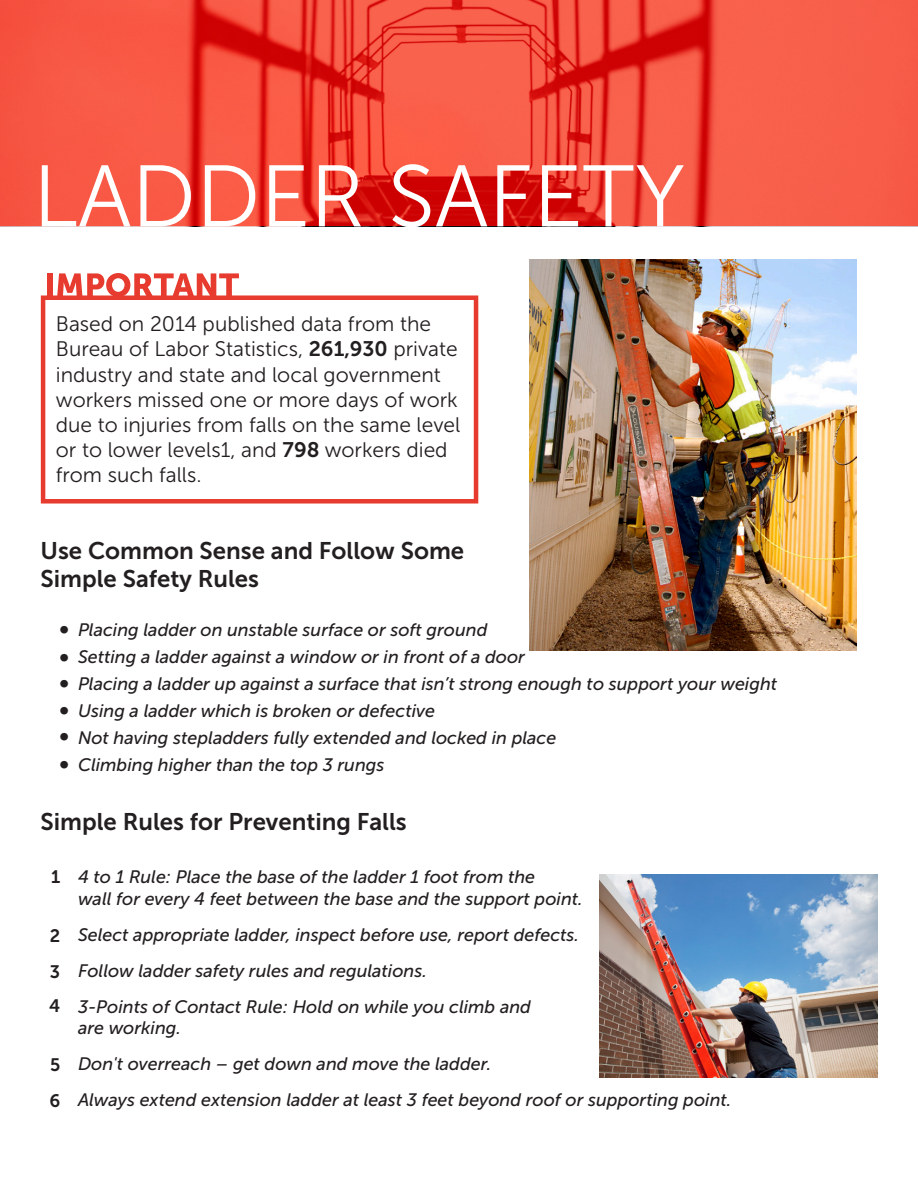
<style>
.page{position:relative;width:918px;height:1188px;background:#fff}
.page>*{position:absolute;margin:0;border:0;box-sizing:border-box;transform-origin:0 0}
.t1{font:87px "Museo Sans 300";color:#fff}
.t2{font:24px/28.8px "Museo Sans 700";color:#231f20}
.t3{font:21px/25.2px "Museo Sans 300";color:#231f20}
.t4{font:italic 21px/27px "Museo Sans 500";color:#231f20;text-align:justify}
.t5{font:italic 18px/27px "Museo Sans 500";color:#231f20}
.t6{font:18px/35.2px "Museo Sans 700";color:#231f20;text-align:justify}
.s1{font-family:"Museo Sans 700"}
</style>
<div class="page">
<svg style="left:0;top:0;width:918px;height:226px;background:#f24f3d"></svg>
<div style="left:41px;top:295px;width:437px;height:209px;border:4px solid #e63b2e"></div>
<div style="left:47px;top:273px;width:5px;height:24px;background:#e63b2e"></div>
<svg style="left:57px;top:273px;width:182px;height:24px"></svg>
<img style="left:530px;top:259px;width:327px;height:392px">
<img style="left:599px;top:874px;width:278px;height:204px">
<h1 class="t1" style="left:33px;top:150px;width:654px">LADDER SAFETY</h1>
<p class="t3" style="left:56px;top:311px;width:406px">Based on 2014 published data from the Bureau of Labor Statistics, <span class="s1">261,930</span> private industry and state and local government workers missed one or more days of work due to injuries from falls on the same level or to lower levels1, and <span class="s1">798</span> workers died from such falls.</p>
<h2 class="t2" style="left:40px;top:536px;width:425px">Use Common Sense and Follow Some<br>Simple Safety Rules</h2>
<p class="t5" style="left:78px;top:616px;width:701px">Placing ladder on unstable surface or soft ground<br>Setting a ladder against a window or in front of a door<br>Placing a ladder up against a surface that isn’t strong enough to support your weight Using a ladder which is broken or defective<br>Not having stepladders fully extended and locked in place<br>Climbing higher than the top 3 rungs</p>
<h2 class="t2" style="left:40px;top:807px;width:368px">Simple Rules for Preventing Falls</h2>
<p class="t5" style="left:78px;top:866px;width:506px;line-height:21.6px">4 to 1 Rule: Place the base of the ladder 1 foot from the<br>wall for every 4 feet between the base and the support point.</p>
<p class="t5" style="left:78px;top:917px;width:503px;line-height:36px">Select appropriate ladder, inspect before use, report defects.<br>Follow ladder safety rules and regulations.<br>3-Points of Contact Rule: Hold on while you climb and</p>
<p class="t5" style="left:78px;top:1010px;width:655px;line-height:36px">are working.<br>Don't overreach – get down and move the ladder.<br>Always extend extension ladder at least 3 feet beyond roof or supporting point.</p>
<p class="t4" style="left:60px;top:616px;width:12px">∞ ∞ ∞ ∞ ∞ ∞</p>
<p class="t6" style="left:51px;top:859px;width:11px">1</p>
<p class="t6" style="left:49px;top:918px;width:13px">2<br>3<br>4</p>
<p class="t6" style="left:49px;top:1047px;width:12px;line-height:36px">5<br>6</p>
</div>
